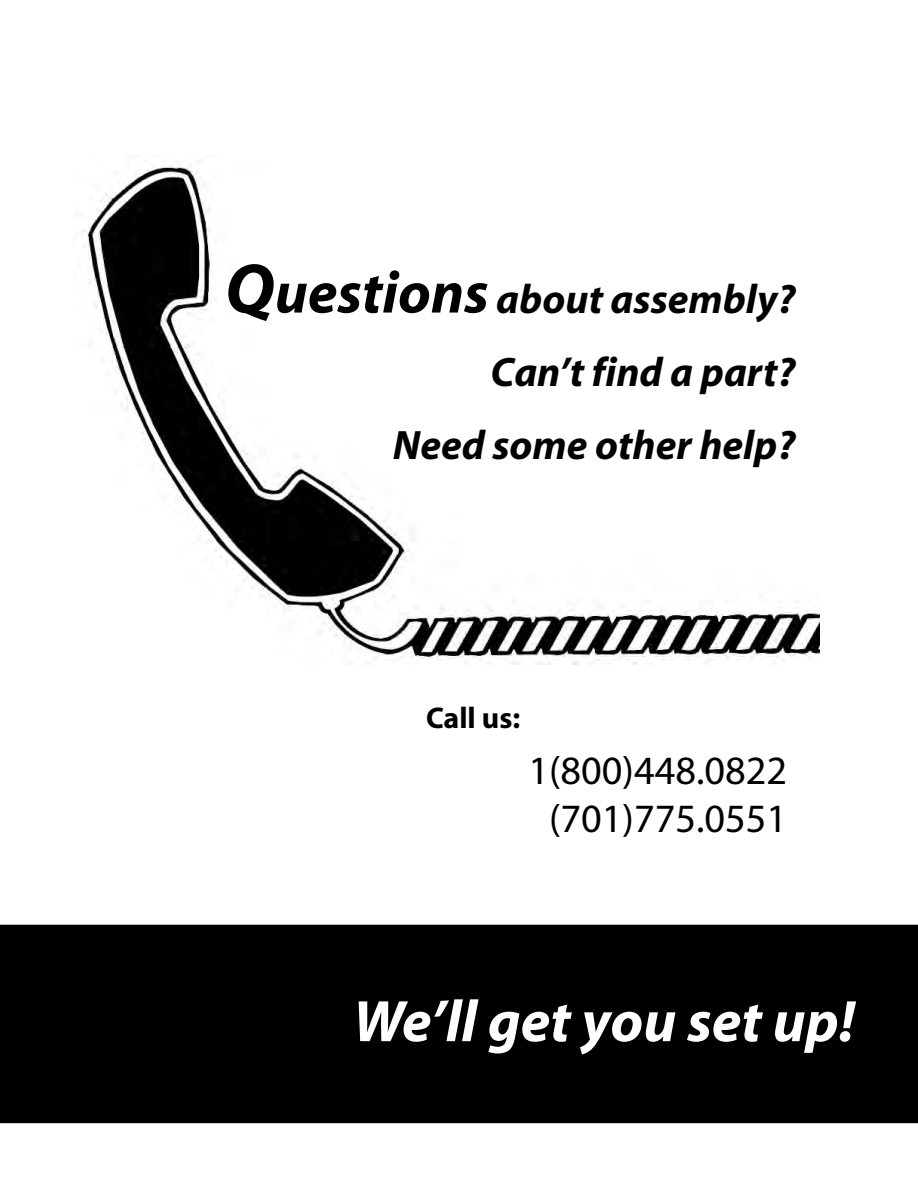
<style>
.page{position:relative;width:918px;height:1188px;background:#fff}
.page>*{position:absolute;margin:0;border:0;box-sizing:border-box;transform-origin:0 0}
.t1{font:italic 700 58.95px "Myriad";color:#fff}
.t2{font:italic 700 41.25px/73.1px "Myriad";color:#000;text-align:right}
.t3{font:40.35px/48px "Myriad";color:#000;text-align:center}
.t4{font:700 30px "Myriad";color:#000}
.s1{font-size:70.8px}
.s2{font-size:58.95px}
</style>
<div class="page">
<div style="left:1px;top:925px;width:916px;height:198px;background:#000"></div>
<img style="left:82px;top:165px;width:738px;height:500px">
<p class="t2" style="left:225px;top:264px;width:572px"><span class="s1">Q</span><span class="s2">uestions</span> about assembly?<br>Can’t find a part?<br>Need some other help?</p>
<p class="t4" style="left:426px;top:702px;width:96px">Call us:</p>
<p class="t3" style="left:528px;top:748px;width:260px">1(800)448.0822 (701)775.0551</p>
<h1 class="t1" style="left:353px;top:991px;width:503px">We’ll get you set up!</h1>
</div>
